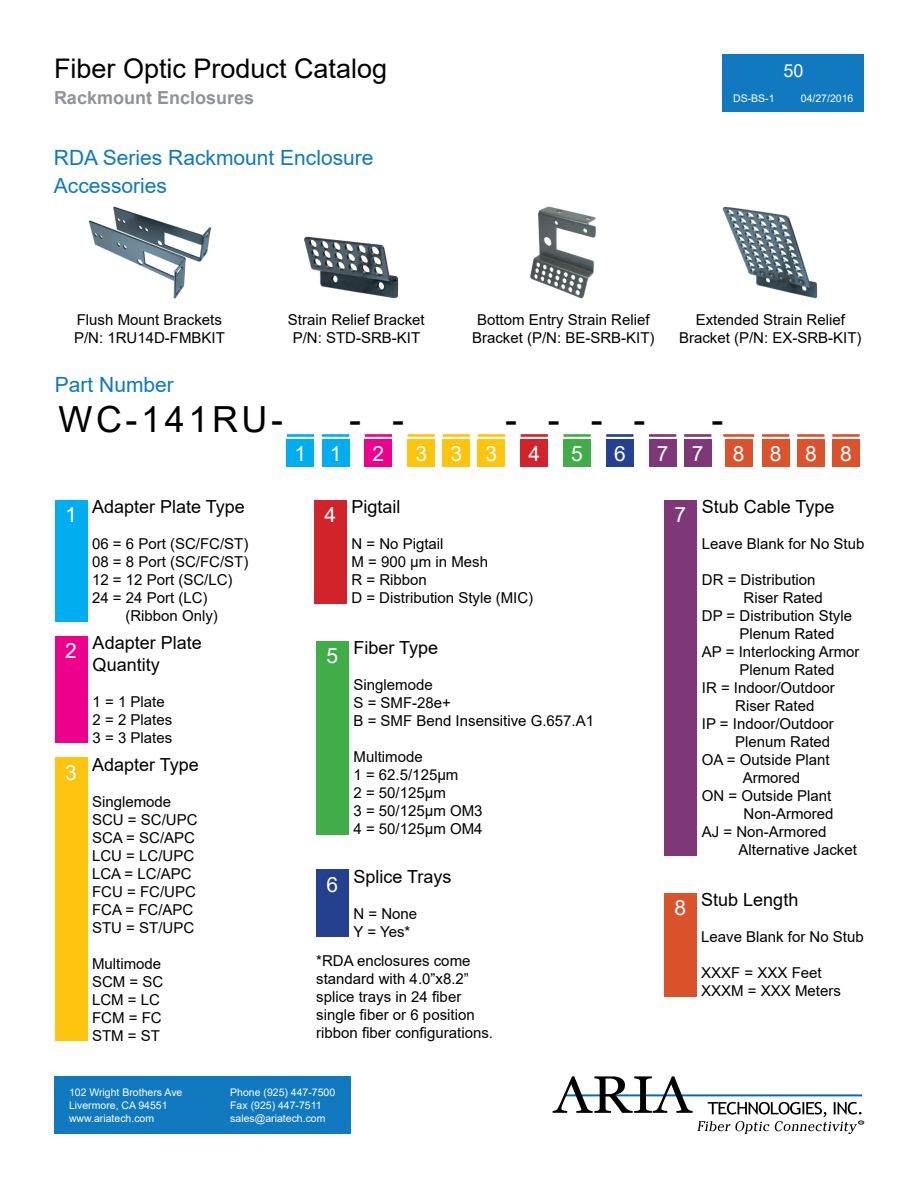
<style>
.page{position:relative;width:918px;height:1188px;background:#fff}
.page>*{position:absolute;margin:0;border:0;box-sizing:border-box;transform-origin:0 0}
.t1{font:36px "Arial";letter-spacing:.1em;color:#000}
.t2{font:27px "Arial";color:#000}
.t3{font:21px "Arial";color:#1079bf}
.t4{font:21px "Arial";color:#fff}
.t5{font:18px/21.6px "Arial";color:#000}
.t6{font:700 18px "Arial";color:#909399}
.t7{font:18px "Arial";color:#fff}
.t8{font:15px/18px "Arial";color:#000}
.t9{font:10.5px/12.6px "Arial";color:#fff}
.s1{font-size:21px;color:#fff}
</style>
<div class="page">
<svg style="left:553px;top:1076px;width:311px;height:58px"></svg>
<div style="left:54px;top:1076px;width:297px;height:58px;background:#1079bf"></div>
<div style="left:723px;top:54px;width:141px;height:58px;background:#1079bf"></div>
<hr style="left:287px;top:434px;width:27px;height:3px;background:#00aeef">
<hr style="left:322px;top:434px;width:27px;height:3px;background:#00aeef">
<hr style="left:365px;top:434px;width:27px;height:3px;background:#ec008c">
<hr style="left:408px;top:434px;width:27px;height:3px;background:#ffc40d">
<hr style="left:443px;top:434px;width:27px;height:3px;background:#ffc40d">
<hr style="left:478px;top:434px;width:27px;height:3px;background:#ffc40d">
<hr style="left:521px;top:434px;width:27px;height:3px;background:#d2232a">
<hr style="left:563px;top:434px;width:28px;height:3px;background:#41ad49">
<hr style="left:606px;top:434px;width:27px;height:3px;background:#25408f">
<hr style="left:649px;top:434px;width:27px;height:3px;background:#7e3878">
<hr style="left:684px;top:434px;width:27px;height:3px;background:#7e3878">
<hr style="left:723px;top:434px;width:31px;height:3px;background:#da532c">
<hr style="left:762px;top:434px;width:27px;height:3px;background:#da532c">
<hr style="left:797px;top:434px;width:27px;height:3px;background:#da532c">
<hr style="left:832px;top:434px;width:28px;height:3px;background:#da532c">
<div style="left:408px;top:440px;width:27px;height:27px;background:#ffc40d"></div>
<div style="left:521px;top:440px;width:27px;height:27px;background:#d2232a"></div>
<div style="left:606px;top:440px;width:27px;height:27px;background:#25408f"></div>
<div style="left:649px;top:440px;width:27px;height:27px;background:#7e3878"></div>
<div style="left:55px;top:758px;width:32px;height:283px;background:#ffc40d"></div>
<div style="left:287px;top:440px;width:27px;height:27px;background:#00aeef"></div>
<div style="left:725px;top:440px;width:27px;height:27px;background:#da532c"></div>
<div style="left:314px;top:500px;width:33px;height:103px;background:#d2232a"></div>
<div style="left:55px;top:636px;width:32px;height:107px;background:#ec008c"></div>
<div style="left:563px;top:440px;width:28px;height:27px;background:#41ad49"></div>
<div style="left:55px;top:500px;width:32px;height:121px;background:#00aeef"></div>
<div style="left:316px;top:641px;width:33px;height:193px;background:#41ad49"></div>
<div style="left:365px;top:440px;width:27px;height:27px;background:#ec008c"></div>
<div style="left:322px;top:440px;width:27px;height:27px;background:#00aeef"></div>
<div style="left:316px;top:870px;width:33px;height:67px;background:#25408f"></div>
<div style="left:664px;top:500px;width:32px;height:355px;background:#7e3878"></div>
<div style="left:664px;top:893px;width:32px;height:103px;background:#da532c"></div>
<div style="left:443px;top:440px;width:27px;height:27px;background:#ffc40d"></div>
<div style="left:478px;top:440px;width:27px;height:27px;background:#ffc40d"></div>
<div style="left:762px;top:440px;width:27px;height:27px;background:#da532c"></div>
<div style="left:797px;top:440px;width:27px;height:27px;background:#da532c"></div>
<div style="left:832px;top:440px;width:28px;height:27px;background:#da532c"></div>
<div style="left:684px;top:440px;width:27px;height:27px;background:#7e3878"></div>
<img style="left:88px;top:206px;width:123px;height:92px">
<img style="left:723px;top:206px;width:95px;height:92px">
<img style="left:304px;top:236px;width:95px;height:62px">
<img style="left:530px;top:206px;width:67px;height:92px">
<h2 class="t2" style="left:54px;top:50px;width:335px">Fiber Optic Product Catalog</h2>
<p class="t6" style="left:54px;top:85px;width:202px">Rackmount Enclosures</p>
<p class="t9" style="left:733px;top:92px;width:43px">DS-BS-1</p>
<p class="t9" style="left:801px;top:92px;width:54px">04/27/2016</p>
<p class="t7" style="left:783px;top:58px;width:22px">50</p>
<h3 class="t3" style="left:54px;top:143px;width:321px">RDA Series Rackmount Enclosure</h3>
<h3 class="t3" style="left:54px;top:172px;width:115px">Accessories</h3>
<p class="t8" style="left:74px;top:311px;width:152px">Flush Mount Brackets<br>P/N: 1RU14D-FMBKIT</p>
<p class="t8" style="left:288px;top:311px;width:138px;text-align:center">Strain Relief Bracket<br>P/N: STD-SRB-KIT</p>
<p class="t8" style="left:472px;top:311px;width:184px;text-align:center">Bottom Entry Strain Relief<br>Bracket (P/N: BE-SRB-KIT)</p>
<p class="t8" style="left:679px;top:311px;width:184px;text-align:center">Extended Strain Relief<br>Bracket (P/N: EX-SRB-KIT)</p>
<h3 class="t3" style="left:55px;top:370px;width:121px">Part Number</h3>
<h1 class="t1" style="left:58px;top:394px;width:226px">WC-141RU-</h1>
<p class="t5" style="left:65px;top:496px;width:181px"><span class="s1">1</span> Adapter Plate Type</p>
<p class="t8" style="left:92px;top:535px;width:158px">06 = 6 Port (SC/FC/ST)</p>
<p class="t8" style="left:92px;top:553px;width:158px">08 = 8 Port (SC/FC/ST)</p>
<p class="t8" style="left:92px;top:571px;width:142px">12 = 12 Port (SC/LC)</p>
<p class="t8" style="left:92px;top:589px;width:117px">24 = 24 Port (LC)</p>
<p class="t8" style="left:125px;top:607px;width:94px">(Ribbon Only)</p>
<p class="t5" style="left:93px;top:632px;width:111px;text-indent:-27px"><span class="s1">2</span> Adapter Plate<br>Quantity</p>
<p class="t8" style="left:93px;top:692px;width:81px">1 = 1 Plate<br>2 = 2 Plates<br>3 = 3 Plates</p>
<p class="t5" style="left:65px;top:754px;width:135px"><span class="s1">3</span> Adapter Type</p>
<p class="t8" style="left:92px;top:792px;width:107px">Singlemode<br>SCU = SC/UPC<br>SCA = SC/APC<br>LCU = LC/UPC<br>LCA = LC/APC<br>FCU = FC/UPC<br>FCA = FC/APC<br>STU = ST/UPC</p>
<p class="t8" style="left:92px;top:954px;width:73px">Multimode<br>SCM = SC<br>LCM = LC<br>FCM = FC<br>STM = ST</p>
<h1 class="t1" style="left:349px;top:394px;width:56px">- -</h1>
<h1 class="t1" style="left:505px;top:394px;width:142px">- - - -</h1>
<h1 class="t1" style="left:711px;top:394px;width:13px">-</h1>
<h3 class="t4" style="left:415px;top:439px;width:13px">3</h3>
<h3 class="t4" style="left:528px;top:439px;width:13px">4</h3>
<h3 class="t4" style="left:614px;top:439px;width:13px">6</h3>
<h3 class="t4" style="left:657px;top:439px;width:13px">7</h3>
<h3 class="t4" style="left:295px;top:439px;width:13px">1</h3>
<h3 class="t4" style="left:733px;top:439px;width:13px">8</h3>
<p class="t5" style="left:351px;top:496px;width:51px">Pigtail</p>
<p class="t8" style="left:351px;top:535px;width:183px">N = No Pigtail<br>M = 900 μm in Mesh<br>R = Ribbon<br>D = Distribution Style (MIC)</p>
<h3 class="t4" style="left:330px;top:439px;width:13px">1</h3>
<h3 class="t4" style="left:373px;top:439px;width:13px">2</h3>
<h3 class="t4" style="left:450px;top:439px;width:48px">3 3</h3>
<h3 class="t4" style="left:692px;top:439px;width:13px">7</h3>
<h3 class="t4" style="left:770px;top:439px;width:83px">888</h3>
<h3 class="t4" style="left:571px;top:439px;width:13px">5</h3>
<p class="t5" style="left:674px;top:496px;width:162px"><span class="s1">7</span> Stub Cable Type</p>
<p class="t8" style="left:702px;top:535px;width:164px">Leave Blank for No Stub</p>
<p class="t8" style="left:702px;top:571px;width:115px">DR = Distribution</p>
<p class="t8" style="left:744px;top:589px;width:81px">Riser Rated</p>
<p class="t8" style="left:702px;top:607px;width:152px">DP = Distribution Style</p>
<p class="t8" style="left:739px;top:625px;width:97px">Plenum Rated</p>
<p class="t8" style="left:702px;top:643px;width:159px">AP = Interlocking Armor</p>
<p class="t8" style="left:739px;top:661px;width:97px">Plenum Rated</p>
<p class="t8" style="left:702px;top:679px;width:134px">IR = Indoor/Outdoor</p>
<p class="t8" style="left:735px;top:697px;width:81px">Riser Rated</p>
<p class="t8" style="left:702px;top:715px;width:133px">IP = Indoor/Outdoor</p>
<p class="t8" style="left:735px;top:733px;width:97px">Plenum Rated</p>
<p class="t8" style="left:702px;top:751px;width:129px">OA = Outside Plant</p>
<p class="t8" style="left:743px;top:769px;width:59px">Armored</p>
<p class="t8" style="left:702px;top:787px;width:131px">ON = Outside Plant</p>
<p class="t8" style="left:744px;top:805px;width:92px">Non-Armored</p>
<p class="t8" style="left:702px;top:823px;width:126px">AJ = Non-Armored</p>
<p class="t8" style="left:739px;top:841px;width:120px">Alternative Jacket</p>
<h3 class="t4" style="left:325px;top:500px;width:13px">4</h3>
<p class="t5" style="left:354px;top:637px;width:86px">Fiber Type</p>
<p class="t8" style="left:354px;top:676px;width:242px">Singlemode<br>S = SMF-28e+<br>B = SMF Bend Insensitive G.657.A1</p>
<p class="t8" style="left:354px;top:748px;width:131px">Multimode<br>1 = 62.5/125μm<br>2 = 50/125μm<br>3 = 50/125μm OM3<br>4 = 50/125μm OM4</p>
<h3 class="t4" style="left:327px;top:641px;width:13px">5</h3>
<p class="t5" style="left:327px;top:866px;width:126px"><span class="s1">6</span> Splice Trays</p>
<p class="t8" style="left:354px;top:904px;width:65px">N = None<br>Y = Yes*</p>
<p class="t8" style="left:316px;top:951px;width:178px">*RDA enclosures come standard with 4.0”x8.2” splice trays in 24 fiber single fiber or 6 position ribbon fiber configurations.</p>
<h3 class="t4" style="left:674px;top:893px;width:13px">8</h3>
<p class="t5" style="left:701px;top:889px;width:99px">Stub Length</p>
<p class="t8" style="left:701px;top:928px;width:164px">Leave Blank for No Stub</p>
<p class="t8" style="left:701px;top:964px;width:141px">XXXF = XXX Feet<br>XXXM = XXX Meters</p>
<p class="t9" style="left:69px;top:1086px;width:115px">102 Wright Brothers Ave<br>Livermore, CA 94551 www.ariatech.com</p>
<p class="t9" style="left:230px;top:1086px;width:107px">Phone (925) 447-7500<br>Fax (925) 447-7511 sales@ariatech.com</p>
</div>
